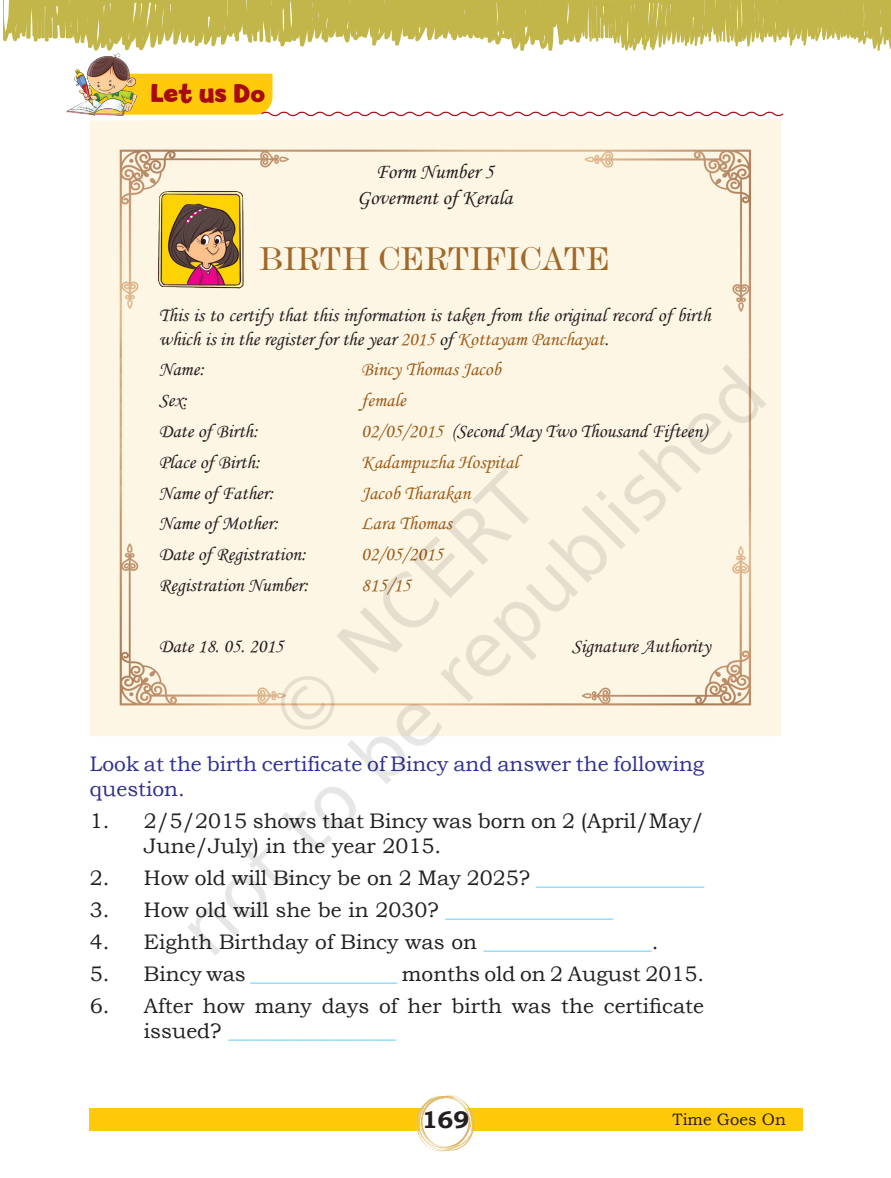
<style>
.page{position:relative;width:891px;height:1178px;background:#fff}
.page>*{position:absolute;margin:0;border:0;box-sizing:border-box;transform-origin:0 0}
.t1{font:34.5px "De Vinne BT Text";color:#a06929}
.t2{font:700 27px "Billy";color:#a70a12}
.t3{font:700 24px "Bookman Old Style";color:#231f20}
.t4{font:21px/25.2px "Bookman Old Style";color:#231f20}
.t5{font:21px/25.2px "Bookman Old Style";color:#2e3092}
.t6{font:21px/25.5px "Monotype Corsiva";color:#231f20;text-align:center}
.t7{font:19.5px/24px "Monotype Corsiva";color:#231f20}
.t8{font:19.5px "Monotype Corsiva";color:#9b5c19}
.t9{font:16.5px "Bookman Old Style";color:#231f20}
.s1{color:#9b5c19}
.s2{color:#6bcff6}
</style>
<div class="page">
<img style="left:3px;top:0;width:888px;height:1152px">
<img style="left:84px;top:289px;width:699px;height:699px">
<p class="t2" style="left:150px;top:78px;width:116px">Let us Do</p>
<p class="t6" style="left:357px;top:159px;width:156px">Form Number 5<br>Goverment of Kerala</p>
<h1 class="t1" style="left:259px;top:237px;width:352px">BIRTH CERTIFICATE</h1>
<p class="t7" style="left:159px;top:303px;width:553px">This is to certify that this information is taken from the original record of birth which is in the register for the year <span class="s1">2015</span> of <span class="s1">Kottayam Panchayat</span>.</p>
<p class="t7" style="left:159px;top:357px;width:47px">Name:</p>
<p class="t8" style="left:361px;top:357px;width:141px">Bincy Thomas Jacob</p>
<p class="t7" style="left:159px;top:388px;width:30px">Sex:</p>
<p class="t8" style="left:361px;top:388px;width:46px">female</p>
<p class="t7" style="left:159px;top:419px;width:101px">Date of Birth:</p>
<p class="t7" style="left:361px;top:419px;width:347px"><span class="s1">02/05/2015</span> (Second May Two Thousand Fifteen)</p>
<p class="t7" style="left:159px;top:450px;width:103px">Place of Birth:</p>
<p class="t8" style="left:361px;top:450px;width:158px">Kadampuzha Hospital</p>
<p class="t7" style="left:159px;top:480px;width:117px">Name of Father:</p>
<p class="t8" style="left:361px;top:480px;width:111px">Jacob Tharakan</p>
<p class="t7" style="left:159px;top:511px;width:121px">Name of Mother:</p>
<p class="t8" style="left:361px;top:511px;width:92px">Lara Thomas</p>
<p class="t7" style="left:159px;top:542px;width:149px">Date of Registration:</p>
<p class="t8" style="left:361px;top:542px;width:83px">02/05/2015</p>
<p class="t7" style="left:159px;top:573px;width:151px">Registration Number:</p>
<p class="t8" style="left:361px;top:573px;width:51px">815/15</p>
<p class="t7" style="left:159px;top:634px;width:126px">Date 18. 05. 2015</p>
<p class="t7" style="left:572px;top:634px;width:140px">Signature Authority</p>
<p class="t5" style="left:90px;top:751px;width:616px">Look at the birth certificate of Bincy and answer the following question.</p>
<p class="t4" style="left:144px;top:808px;width:562px;text-indent:-54px">1. 2/5/2015 shows that Bincy was born on 2 (April/May/<br>June/July) in the year 2015.</p>
<p class="t4" style="left:90px;top:865px;width:616px">2. How old will Bincy be on 2 May 2025? <span class="s2">________________</span></p>
<p class="t4" style="left:90px;top:897px;width:525px">3. How old will she be in 2030? <span class="s2">________________</span></p>
<p class="t4" style="left:90px;top:929px;width:570px">4. Eighth Birthday of Bincy was on <span class="s2">________________</span>.</p>
<p class="t4" style="left:90px;top:961px;width:616px">5. Bincy was <span class="s2">______________</span> months old on 2 August 2015.</p>
<p class="t4" style="left:144px;top:993px;width:562px;text-indent:-54px">6. After how many days of her birth was the certificate issued? <span class="s2">________________</span></p>
<p class="t3" style="left:422px;top:1102px;width:49px">169</p>
<p class="t9" style="left:672px;top:1108px;width:115px">Time Goes On</p>
</div>
